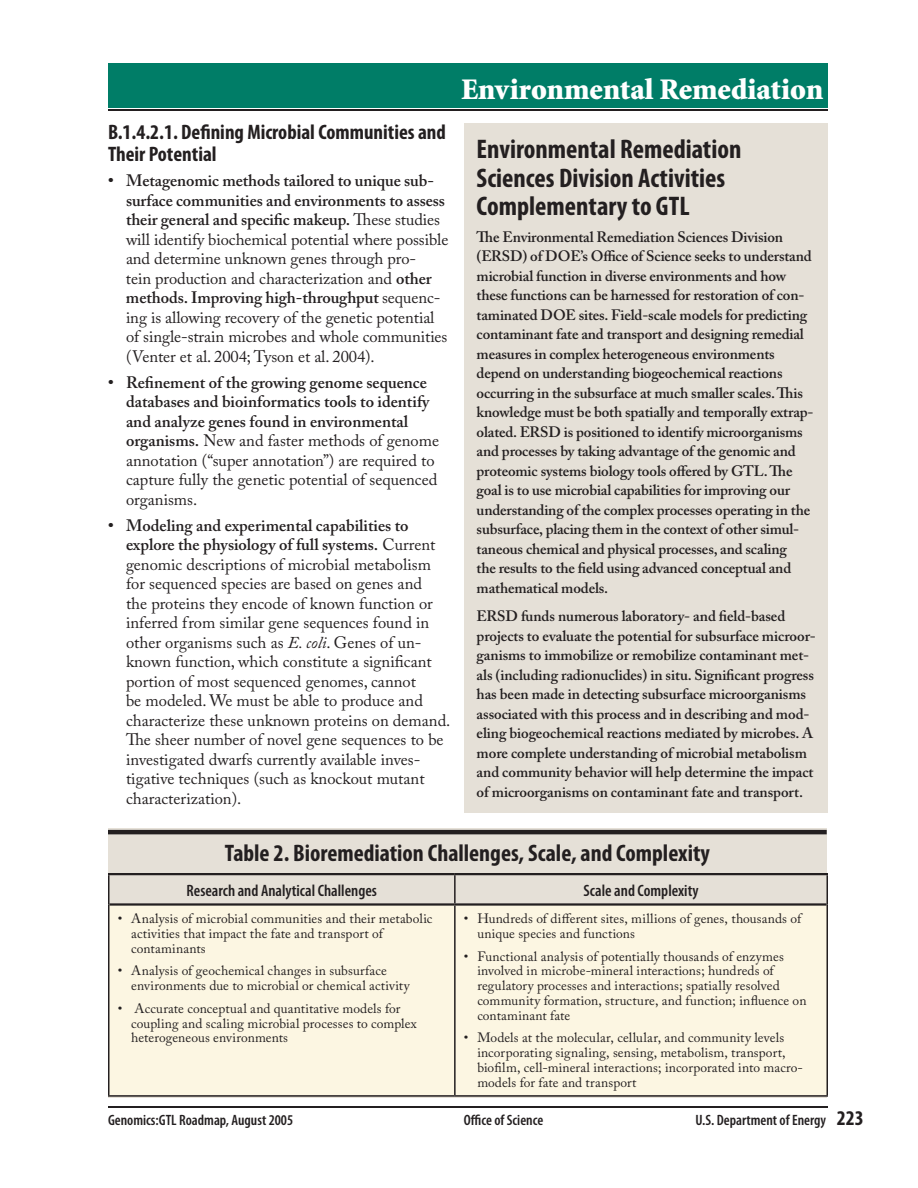
<style>
.page{position:relative;width:918px;height:1188px;background:#fff}
.page>*{position:absolute;margin:0;border:0;box-sizing:border-box;transform-origin:0 0}
.t1{font:900 30px "Minion Std";color:#fff}
.t2{font:700 condensed 27px/28.5px "Myriad Pro";color:#231f20}
.t3{font:700 condensed 24px "Myriad Pro";color:#231f20}
.t4{font:700 condensed 21px/22.5px "Myriad Pro";color:#231f20}
.t5{font:16.5px/19.5px "Adobe Caslon Pro";color:#231f20}
.t6{font:600 16.5px/19.5px "Adobe Caslon Pro";color:#231f20}
.t7{font:600 condensed 16.5px "Myriad Pro";color:#231f20}
.t8{font:600 15px/19.5px "Adobe Caslon Pro";letter-spacing:-.01em;color:#231f20}
.t9{font:600 condensed 15px "Myriad Pro";color:#231f20}
.t10{font:13.5px/14.9px "Adobe Caslon Pro";letter-spacing:.01em;color:#231f20}
.s1{font-weight:600}
.s2{font-weight:400}
.s3{font-style:italic}
.s4{font-weight:700;font-size:21px}
</style>
<div class="page">
<div style="left:108px;top:63px;width:720px;height:45px;background:#007d67"></div>
<hr style="left:108px;top:110px;width:720px;height:1px;background:#231f20">
<hr style="left:108px;top:1106px;width:720px;height:2px;background:#231f20">
<div style="left:465px;top:123px;width:363px;height:690px;background:#e5e0d7"></div>
<div style="left:108px;top:828px;width:719px;height:270px;background:#e5e0d7"></div>
<hr style="left:108px;top:830px;width:719px;height:4px;background:#231f20">
<div style="left:110px;top:906px;width:717px;height:189px;background:#fcf6e2"></div>
<hr style="left:108px;top:904px;width:2px;height:191px;background:#231f20">
<hr style="left:454px;top:906px;width:2px;height:189px;background:#231f20">
<hr style="left:827px;top:904px;width:1px;height:191px;background:#231f20">
<hr style="left:108px;top:1095px;width:347px;height:2px;background:#231f20">
<hr style="left:455px;top:1095px;width:373px;height:2px;background:#231f20">
<hr style="left:108px;top:873px;width:347px;height:2px;background:#231f20">
<hr style="left:455px;top:873px;width:373px;height:2px;background:#231f20">
<hr style="left:110px;top:903px;width:345px;height:3px;background:#231f20">
<hr style="left:455px;top:903px;width:372px;height:3px;background:#231f20">
<hr style="left:108px;top:875px;width:2px;height:29px;background:#231f20">
<hr style="left:454px;top:875px;width:2px;height:28px;background:#231f20">
<svg style="left:827px;top:875px;width:1px;height:29px"></svg>
<h3 class="t4" style="left:108px;top:121px;width:339px">B.1.4.2.1. Defining Microbial Communities and<br>Their Potential</h3>
<p class="t5" style="left:126px;top:171px;width:324px"><span class="s1">Metagenomic methods tailored to unique sub&shy;surface communities and environments to assess their general and specific makeup.</span> These studies will identify biochemical potential where possible and determine unknown genes through pro-<br>tein production and characterization and <span class="s1">other methods. Improving high-throughput</span> sequenc&shy;ing is allowing recovery of the genetic potential of single-strain microbes and whole communities (Venter et al. 2004; Tyson et al. 2004).</p>
<p class="t6" style="left:126px;top:372px;width:315px">Refinement of the growing genome sequence databases and bioinformatics tools to identify and analyze genes found in environmental organisms. <span class="s2">New and faster methods of genome annotation (“super annotation”) are required to capture fully the genetic potential of sequenced organisms.</span></p>
<p class="t5" style="left:126px;top:515px;width:326px"><span class="s1">Modeling and experimental capabilities to explore the physiology of full systems.</span> Current genomic descriptions of microbial metabolism for sequenced species are based on genes and<br>the proteins they encode of known function or inferred from similar gene sequences found in other organisms such as <span class="s3">E. coli</span>. Genes of un&shy;known function, which constitute a significant portion of most sequenced genomes, cannot<br>be modeled. We must be able to produce and characterize these unknown proteins on demand.<br>The sheer number of novel gene sequences to be investigated dwarfs currently available inves&shy;tigative techniques (such as knockout mutant characterization).</p>
<p class="t6" style="left:108px;top:171px;width:7px">•</p>
<p class="t6" style="left:108px;top:372px;width:7px">•</p>
<p class="t6" style="left:108px;top:515px;width:7px">•</p>
<h1 class="t1" style="left:461px;top:74px;width:364px">Environmental Remediation</h1>
<h2 class="t2" style="left:477px;top:135px;width:266px">Environmental Remediation<br>Sciences Division Activities<br>Complementary to GTL</h2>
<p class="t8" style="left:477px;top:227px;width:338px">The Environmental Remediation Sciences Division (ERSD) of DOE’s Office of Science seeks to understand microbial function in diverse environments and how these functions can be harnessed for restoration of con&shy;taminated DOE sites. Field-scale models for predicting contaminant fate and transport and designing remedial measures in complex heterogeneous environments depend on understanding biogeochemical reactions occurring in the subsurface at much smaller scales. This knowledge must be both spatially and temporally extrap&shy;olated. ERSD is positioned to identify microorganisms and processes by taking advantage of the genomic and proteomic systems biology tools offered by GTL. The goal is to use microbial capabilities for improving our understanding of the complex processes operating in the subsurface, placing them in the context of other simul&shy;taneous chemical and physical processes, and scaling<br>the results to the field using advanced conceptual and mathematical models.</p>
<p class="t8" style="left:477px;top:606px;width:341px">ERSD funds numerous laboratory- and field-based projects to evaluate the potential for subsurface microor&shy;ganisms to immobilize or remobilize contaminant met&shy;als (including radionuclides) in situ. Significant progress has been made in detecting subsurface microorganisms associated with this process and in describing and mod&shy;eling biogeochemical reactions mediated by microbes. A more complete understanding of microbial metabolism and community behavior will help determine the impact of microorganisms on contaminant fate and transport.</p>
<p class="t10" style="left:118px;top:911px;width:6px">•</p>
<p class="t10" style="left:118px;top:963px;width:6px">•</p>
<p class="t10" style="left:118px;top:1001px;width:6px">•</p>
<h3 class="t3" style="left:225px;top:840px;width:487px">Table 2. Bioremediation Challenges, Scale, and Complexity</h3>
<p class="t7" style="left:187px;top:881px;width:192px">Research and Analytical Challenges</p>
<p class="t7" style="left:584px;top:881px;width:117px">Scale and Complexity</p>
<p class="t10" style="left:131px;top:911px;width:303px">Analysis of microbial communities and their metabolic activities that impact the fate and transport of contaminants</p>
<p class="t10" style="left:131px;top:963px;width:280px">Analysis of geochemical changes in subsurface environments due to microbial or chemical activity</p>
<p class="t10" style="left:131px;top:1001px;width:287px">Accurate conceptual and quantitative models for coupling and scaling microbial processes to complex heterogeneous environments</p>
<p class="t10" style="left:477px;top:911px;width:325px">Hundreds of different sites, millions of genes, thousands of unique species and functions</p>
<p class="t10" style="left:477px;top:949px;width:331px">Functional analysis of potentially thousands of enzymes involved in microbe-mineral interactions; hundreds of regulatory processes and interactions; spatially resolved community formation, structure, and function; influence on contaminant fate</p>
<p class="t10" style="left:477px;top:1030px;width:327px">Models at the molecular, cellular, and community levels incorporating signaling, sensing, metabolism, transport, biofilm, cell-mineral interactions; incorporated into macro&shy;models for fate and transport</p>
<p class="t10" style="left:464px;top:911px;width:6px">•</p>
<p class="t10" style="left:464px;top:949px;width:6px">•</p>
<p class="t10" style="left:464px;top:1030px;width:6px">•</p>
<p class="t9" style="left:108px;top:1112px;width:187px">Genomics:GTL Roadmap, August 2005</p>
<p class="t9" style="left:464px;top:1112px;width:81px">Office of Science</p>
<p class="t9" style="left:695px;top:1112px;width:170px">U.S. Department of Energy <span class="s4">223</span></p>
</div>
